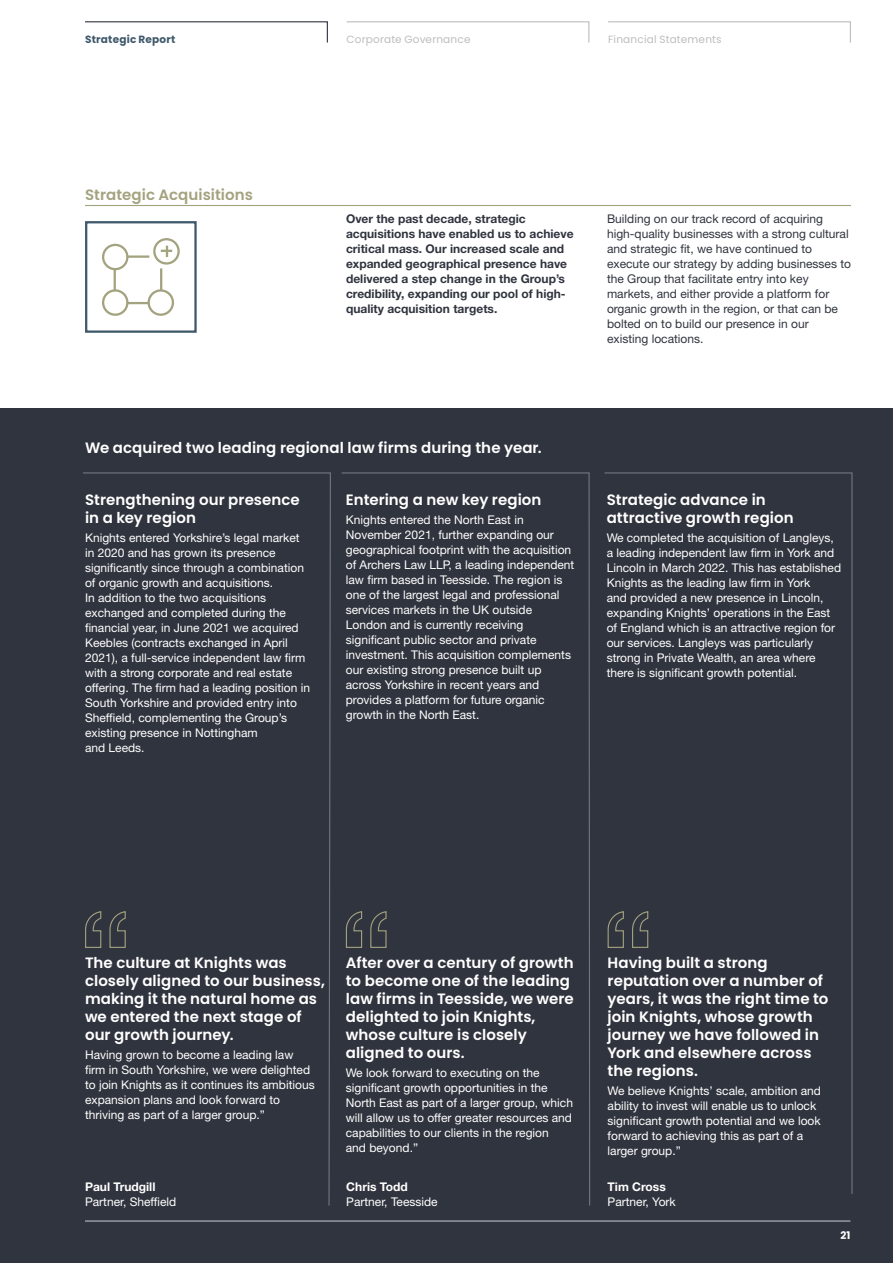
<style>
.page{position:relative;width:893px;height:1263px;background:#fff}
.page>*{position:absolute;margin:0;border:0;box-sizing:border-box;transform-origin:0 0}
.t1{font:600 15px/18px "Poppins";letter-spacing:.005em;color:#fff}
.t2{font:600 15px "Poppins";letter-spacing:.005em;color:#a4a380}
.t3{font:12px/15px "Helvetica Neue LT Std";color:#fff}
.t4{font:12px/15px "Helvetica Neue LT Std";color:#30343e}
.t5{font:700 12px/15px "Helvetica Neue LT Std";color:#30343e}
.t6{font:700 12px "Helvetica Neue LT Std";color:#fff}
.t7{font:10.5px "Poppins";letter-spacing:.02em;color:#bcbdc0}
.t8{font:700 10.5px "Poppins";letter-spacing:.02em;color:#3f596b}
.t9{font:700 10.5px "Poppins";color:#fff}
</style>
<div class="page">
<div style="left:0;top:408px;width:893px;height:855px;background:#30343e"></div>
<div style="left:85px;top:221px;width:112px;height:112px;border:2px solid #3f596b"></div>
<div style="left:153px;top:238px;width:27px;height:27px;border:2px solid #a4a380;border-radius:50%"></div>
<svg style="left:161px;top:246px;width:11px;height:11px"></svg>
<div style="left:102px;top:244px;width:27px;height:26px;border:2px solid #a4a380;border-radius:50%"></div>
<div style="left:148px;top:289px;width:26px;height:27px;border:2px solid #a4a380;border-radius:50%"></div>
<hr style="left:114px;top:268px;width:2px;height:23px;background:#a4a380">
<hr style="left:127px;top:302px;width:22px;height:2px;background:#a4a380">
<hr style="left:127px;top:255px;width:22px;height:3px;background:#a4a380">
<hr style="left:160px;top:268px;width:2px;height:23px;background:#a4a380">
<div style="left:102px;top:289px;width:27px;height:27px;border:2px solid #a4a380;border-radius:50%"></div>
<svg style="left:83px;top:472px;width:248px;height:734px"></svg>
<svg style="left:341px;top:472px;width:250px;height:734px"></svg>
<svg style="left:604px;top:472px;width:249px;height:722px"></svg>
<hr style="left:85px;top:205px;width:766px;height:1px;background:#a4a380">
<svg style="left:109px;top:910px;width:17px;height:38px"></svg>
<svg style="left:84px;top:910px;width:18px;height:38px"></svg>
<svg style="left:370px;top:910px;width:17px;height:38px"></svg>
<svg style="left:345px;top:910px;width:18px;height:38px"></svg>
<svg style="left:631px;top:910px;width:18px;height:38px"></svg>
<svg style="left:607px;top:910px;width:18px;height:38px"></svg>
<hr style="left:85px;top:1220px;width:765px;height:1px;background:#b9bbc2">
<svg style="left:85px;top:21px;width:243px;height:22px"></svg>
<svg style="left:608px;top:21px;width:243px;height:22px"></svg>
<svg style="left:346px;top:21px;width:244px;height:22px"></svg>
<p class="t8" style="left:85px;top:33px;width:92px">Strategic Report</p>
<p class="t7" style="left:347px;top:33px;width:126px">Corporate Governance</p>
<p class="t7" style="left:608px;top:33px;width:115px">Financial Statements</p>
<p class="t2" style="left:85px;top:186px;width:169px">Strategic Acquisitions</p>
<p class="t5" style="left:346px;top:211px;width:229px">Over the past decade, strategic acquisitions have enabled us to achieve critical mass. Our increased scale and expanded geographical presence have delivered a step change in the Group’s credibility, expanding our pool of high&shy;quality acquisition targets.</p>
<p class="t4" style="left:607px;top:211px;width:245px">Building on our track record of acquiring high-quality businesses with a strong cultural and strategic fit, we have continued to execute our strategy by adding businesses to the Group that facilitate entry into key markets, and either provide a platform for organic growth in the region, or that can be bolted on to build our presence in our existing locations.</p>
<p class="t1" style="left:85px;top:439px;width:458px">We acquired two leading regional law firms during the year.</p>
<p class="t1" style="left:85px;top:491px;width:216px">Strengthening our presence in a key region</p>
<p class="t3" style="left:85px;top:530px;width:227px">Knights entered Yorkshire’s legal market in 2020 and has grown its presence significantly since through a combination of organic growth and acquisitions.<br>In addition to the two acquisitions exchanged and completed during the financial year, in June 2021 we acquired Keebles (contracts exchanged in April 2021), a full-service independent law firm with a strong corporate and real estate offering. The firm had a leading position in South Yorkshire and provided entry into Sheffield, complementing the Group’s existing presence in Nottingham<br>and Leeds.</p>
<p class="t1" style="left:346px;top:491px;width:197px">Entering a new key region</p>
<p class="t3" style="left:346px;top:512px;width:230px">Knights entered the North East in November 2021, further expanding our geographical footprint with the acquisition of Archers Law LLP, a leading independent law firm based in Teesside. The region is one of the largest legal and professional services markets in the UK outside London and is currently receiving significant public sector and private investment. This acquisition complements our existing strong presence built up across Yorkshire in recent years and provides a platform for future organic growth in the North East.</p>
<p class="t1" style="left:607px;top:491px;width:189px">Strategic advance in attractive growth region</p>
<p class="t3" style="left:607px;top:530px;width:236px">We completed the acquisition of Langleys, a leading independent law firm in York and Lincoln in March 2022. This has established Knights as the leading law firm in York<br>and provided a new presence in Lincoln, expanding Knights’ operations in the East of England which is an attractive region for our services. Langleys was particularly strong in Private Wealth, an area where there is significant growth potential.</p>
<p class="t1" style="left:85px;top:954px;width:241px">The culture at Knights was closely aligned to our business, making it the natural home as we entered the next stage of our growth journey.</p>
<p class="t3" style="left:85px;top:1047px;width:231px">Having grown to become a leading law firm in South Yorkshire, we were delighted to join Knights as it continues its ambitious expansion plans and look forward to thriving as part of a larger group.”</p>
<p class="t6" style="left:85px;top:1179px;width:72px">Paul Trudgill</p>
<p class="t3" style="left:85px;top:1194px;width:93px">Partner, Sheffield</p>
<p class="t1" style="left:346px;top:954px;width:229px">After over a century of growth to become one of the leading law firms in Teesside, we were delighted to join Knights, whose culture is closely aligned to ours.</p>
<p class="t3" style="left:346px;top:1065px;width:229px">We look forward to executing on the significant growth opportunities in the North East as part of a larger group, which will allow us to offer greater resources and capabilities to our clients in the region<br>and beyond.”</p>
<p class="t6" style="left:346px;top:1179px;width:63px">Chris Todd</p>
<p class="t3" style="left:346px;top:1194px;width:93px">Partner, Teesside</p>
<p class="t1" style="left:608px;top:954px;width:222px">Having built a strong reputation over a number of years, it was the right time to join Knights, whose growth journey we have followed in<br>York and elsewhere across the regions.</p>
<p class="t3" style="left:608px;top:1083px;width:215px">We believe Knights’ scale, ambition and ability to invest will enable us to unlock significant growth potential and we look forward to achieving this as part of a larger group.”</p>
<p class="t6" style="left:608px;top:1179px;width:60px">Tim Cross</p>
<p class="t3" style="left:608px;top:1194px;width:70px">Partner, York</p>
<p class="t9" style="left:840px;top:1229px;width:12px">21</p>
</div>
